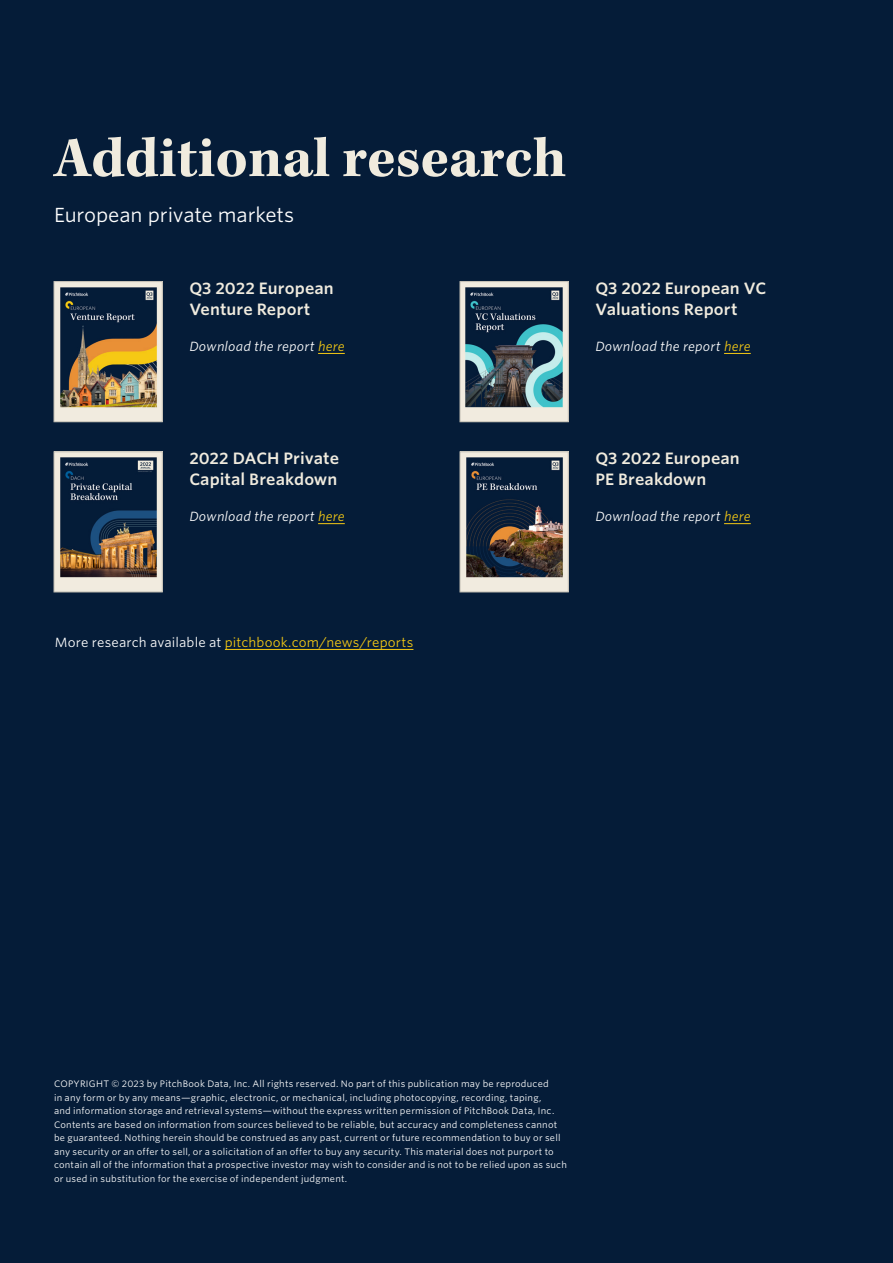
<style>
.page{position:relative;width:893px;height:1263px;background:#051c38}
.page>*{position:absolute;margin:0;border:0;box-sizing:border-box;transform-origin:0 0}
.t1{font:700 58.5px "Kepler Std";color:#f0ebde}
.t2{font:19.5px "Whitney S Sm";letter-spacing:-.01em;color:#fff}
.t3{font:600 15.75px/21px "Whitney S Sm";letter-spacing:.005em;color:#f0ebde}
.t4{font:italic 12.75px "Whitney S Sm";letter-spacing:.015em;color:#fff}
.t5{font:12.75px "Whitney S Sm";letter-spacing:.01em;color:#f5c914}
.t6{font:9px/13.5px "Whitney S Sm";letter-spacing:.025em;color:#fff}
.s1{color:#f5c914}
.s2{color:#fff}
</style>
<div class="page">
<svg style="left:318px;top:353px;width:27px;height:1px"></svg>
<svg style="left:318px;top:523px;width:27px;height:1px"></svg>
<svg style="left:724px;top:353px;width:27px;height:1px"></svg>
<svg style="left:724px;top:523px;width:27px;height:1px"></svg>
<img style="left:56px;top:283px;width:105px;height:137px">
<div style="left:54px;top:281px;width:109px;height:141px;border:1px solid #c0bcb2"></div>
<img style="left:56px;top:454px;width:105px;height:136px">
<div style="left:54px;top:452px;width:109px;height:140px;border:1px solid #c0bcb2"></div>
<img style="left:462px;top:283px;width:104px;height:137px">
<div style="left:460px;top:281px;width:108px;height:141px;border:1px solid #c0bcb2"></div>
<img style="left:462px;top:454px;width:104px;height:136px">
<div style="left:460px;top:452px;width:108px;height:140px;border:1px solid #c0bcb2"></div>
<hr style="left:225px;top:649px;width:188px;height:1px;background:#f5c914">
<h1 class="t1" style="left:54px;top:124px;width:514px">Additional research</h1>
<h2 class="t2" style="left:54px;top:201px;width:242px">European private markets</h2>
<h3 class="t3" style="left:189px;top:278px;width:146px">Q3 2022 European<br>Venture Report</h3>
<h3 class="t4" style="left:189px;top:338px;width:157px">Download the report <span class="s1">here</span></h3>
<h3 class="t3" style="left:595px;top:278px;width:172px">Q3 2022 European VC<br>Valuations Report</h3>
<h3 class="t4" style="left:595px;top:338px;width:157px">Download the report <span class="s1">here</span></h3>
<h3 class="t3" style="left:189px;top:448px;width:151px">2022 DACH Private<br>Capital Breakdown</h3>
<h3 class="t4" style="left:189px;top:508px;width:157px">Download the report <span class="s1">here</span></h3>
<h3 class="t3" style="left:595px;top:448px;width:146px">Q3 2022 European<br>PE Breakdown</h3>
<h3 class="t4" style="left:595px;top:508px;width:157px">Download the report <span class="s1">here</span></h3>
<h3 class="t5" style="left:55px;top:634px;width:360px"><span class="s2">More research available at</span> pitchbook.com/news/reports</h3>
<p class="t6" style="left:54px;top:1077px;width:514px">COPYRIGHT © 2023 by PitchBook Data, Inc. All rights reserved. No part of this publication may be reproduced<br>in any form or by any means—graphic, electronic, or mechanical, including photocopying, recording, taping,<br>and information storage and retrieval systems—without the express written permission of PitchBook Data, Inc.<br>Contents are based on information from sources believed to be reliable, but accuracy and completeness cannot be guaranteed. Nothing herein should be construed as any past, current or future recommendation to buy or sell any security or an offer to sell, or a solicitation of an offer to buy any security. This material does not purport to contain all of the information that a prospective investor may wish to consider and is not to be relied upon as such or used in substitution for the exercise of independent judgment.</p>
</div>
